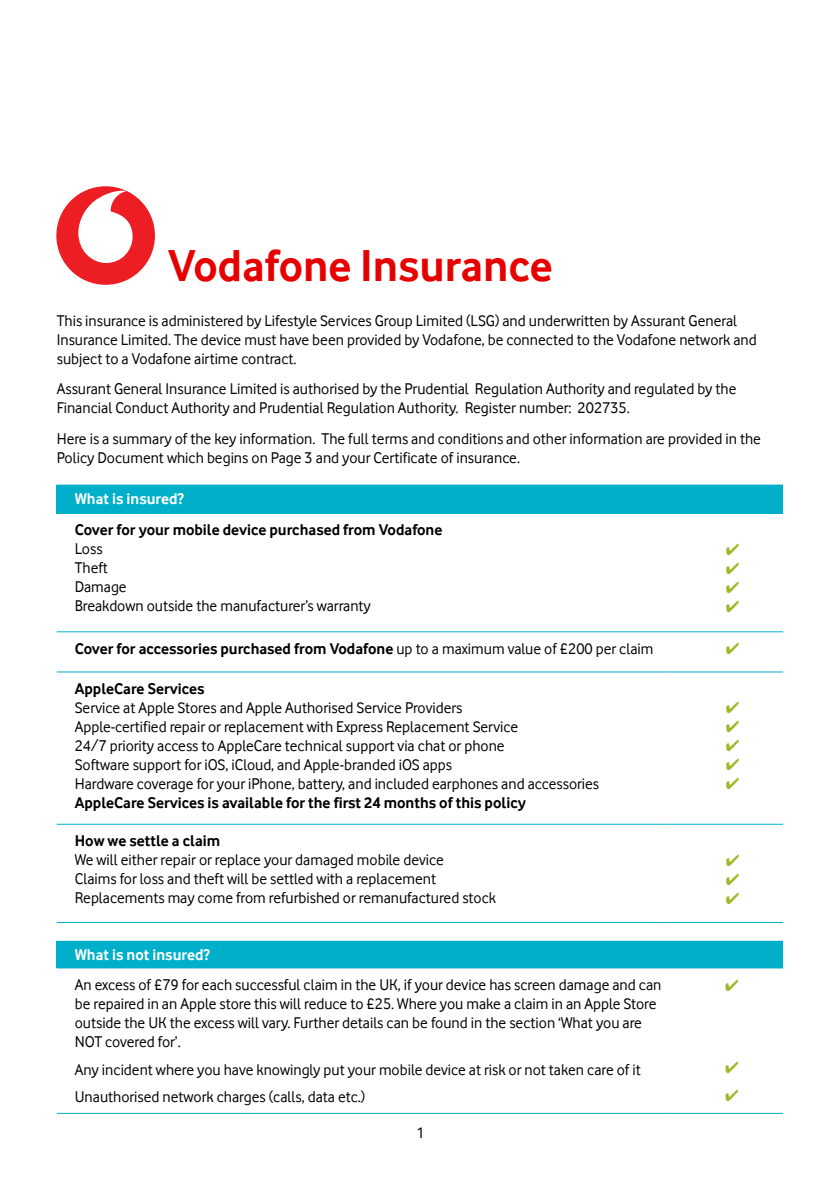
<style>
.page{position:relative;width:840px;height:1191px;background:#fff}
.page>*{position:absolute;margin:0;border:0;box-sizing:border-box;transform-origin:0 0}
.t1{font:700 46px "Vodafone Rg";color:#e60000}
.t2{font:16px/19px "Vodafone Rg";color:#000}
.t3{font:700 16px "Vodafone Rg";color:#000}
.t4{font:700 16px "Vodafone Rg";color:#fff}
.t5{font:16px/19px "Zapf Dingbats Std";color:#a1b728;text-align:justify}
.s1{font-weight:400}
</style>
<div class="page">
<div style="left:57px;top:485px;width:725px;height:28px;background:#00b0ca"></div>
<hr style="left:57px;top:484px;width:614px;height:1px;background:#00b0ca">
<hr style="left:671px;top:484px;width:111px;height:1px;background:#00b0ca">
<hr style="left:57px;top:513px;width:614px;height:1px;background:#00b0ca">
<hr style="left:671px;top:513px;width:111px;height:1px;background:#00b0ca">
<hr style="left:57px;top:631px;width:614px;height:1px;background:#00b0ca">
<hr style="left:671px;top:631px;width:111px;height:1px;background:#00b0ca">
<hr style="left:57px;top:671px;width:614px;height:1px;background:#00b0ca">
<hr style="left:671px;top:671px;width:111px;height:1px;background:#00b0ca">
<hr style="left:57px;top:823px;width:614px;height:1px;background:#00b0ca">
<hr style="left:671px;top:823px;width:111px;height:1px;background:#00b0ca">
<hr style="left:57px;top:922px;width:614px;height:1px;background:#00b0ca">
<hr style="left:671px;top:922px;width:111px;height:1px;background:#00b0ca">
<div style="left:56px;top:186px;width:99px;height:99px;background:#ed1d24;border-radius:50%"></div>
<svg style="left:78px;top:191px;width:55px;height:72px"></svg>
<div style="left:57px;top:941px;width:725px;height:27px;background:#00b0ca"></div>
<hr style="left:57px;top:940px;width:613px;height:1px;background:#00b0ca">
<hr style="left:670px;top:940px;width:112px;height:1px;background:#00b0ca">
<hr style="left:57px;top:1112px;width:613px;height:1px;background:#00b0ca">
<hr style="left:670px;top:1112px;width:112px;height:1px;background:#00b0ca">
<h1 class="t1" style="left:168px;top:239px;width:386px">Vodafone Insurance</h1>
<p class="t2" style="left:57px;top:311px;width:701px">This insurance is administered by Lifestyle Services Group Limited (LSG) and underwritten by Assurant General<br>Insurance Limited. The device must have been provided by Vodafone, be connected to the Vodafone network and subject to a Vodafone airtime contract.</p>
<p class="t2" style="left:57px;top:379px;width:680px">Assurant General Insurance Limited is authorised by the Prudential Regulation Authority and regulated by the<br>Financial Conduct Authority and Prudential Regulation Authority. Register number: 202735.</p>
<p class="t2" style="left:57px;top:429px;width:705px">Here is a summary of the key information. The full terms and conditions and other information are provided in the<br>Policy Document which begins on Page 3 and your Certificate of insurance.</p>
<p class="t4" style="left:75px;top:489px;width:111px">What is insured?</p>
<p class="t3" style="left:75px;top:521px;width:369px">Cover for your mobile device purchased from Vodafone</p>
<p class="t2" style="left:75px;top:539px;width:297px">Loss<br>Theft<br>Damage<br>Breakdown outside the manufacturer’s warranty</p>
<p class="t5" style="left:725px;top:540px;width:15px">✔ ✔ ✔ ✔</p>
<p class="t3" style="left:75px;top:639px;width:580px">Cover for accessories purchased from Vodafone <span class="s1">up to a maximum value of £200 per claim</span></p>
<p class="t3" style="left:75px;top:679px;width:131px">AppleCare Services</p>
<p class="t2" style="left:75px;top:698px;width:525px">Service at Apple Stores and Apple Authorised Service Providers<br>Apple-certified repair or replacement with Express Replacement Service<br>24/7 priority access to AppleCare technical support via chat or phone<br>Software support for iOS, iCloud, and Apple-branded iOS apps<br>Hardware coverage for your iPhone, battery, and included earphones and accessories</p>
<p class="t3" style="left:75px;top:793px;width:452px">AppleCare Services is available for the first 24 months of this policy</p>
<p class="t5" style="left:725px;top:698px;width:15px">✔ ✔ ✔ ✔ ✔</p>
<p class="t3" style="left:75px;top:831px;width:147px">How we settle a claim</p>
<p class="t2" style="left:75px;top:850px;width:422px">We will either repair or replace your damaged mobile device<br>Claims for loss and theft will be settled with a replacement<br>Replacements may come from refurbished or remanufactured stock</p>
<p class="t5" style="left:725px;top:850px;width:15px">✔ ✔ ✔</p>
<p class="t4" style="left:75px;top:945px;width:137px">What is not insured?</p>
<p class="t2" style="left:75px;top:975px;width:588px">An excess of £79 for each successful claim in the UK, if your device has screen damage and can be repaired in an Apple store this will reduce to £25. Where you make a claim in an Apple Store outside the UK the excess will vary. Further details can be found in the section ‘What you are NOT covered for’.</p>
<p class="t2" style="left:75px;top:1055px;width:567px;line-height:27.6px">Any incident where you have knowingly put your mobile device at risk or not taken care of it<br>Unauthorised network charges (calls, data etc.)</p>
<p class="t2" style="left:416px;top:1122px;width:10px">1</p>
</div>
